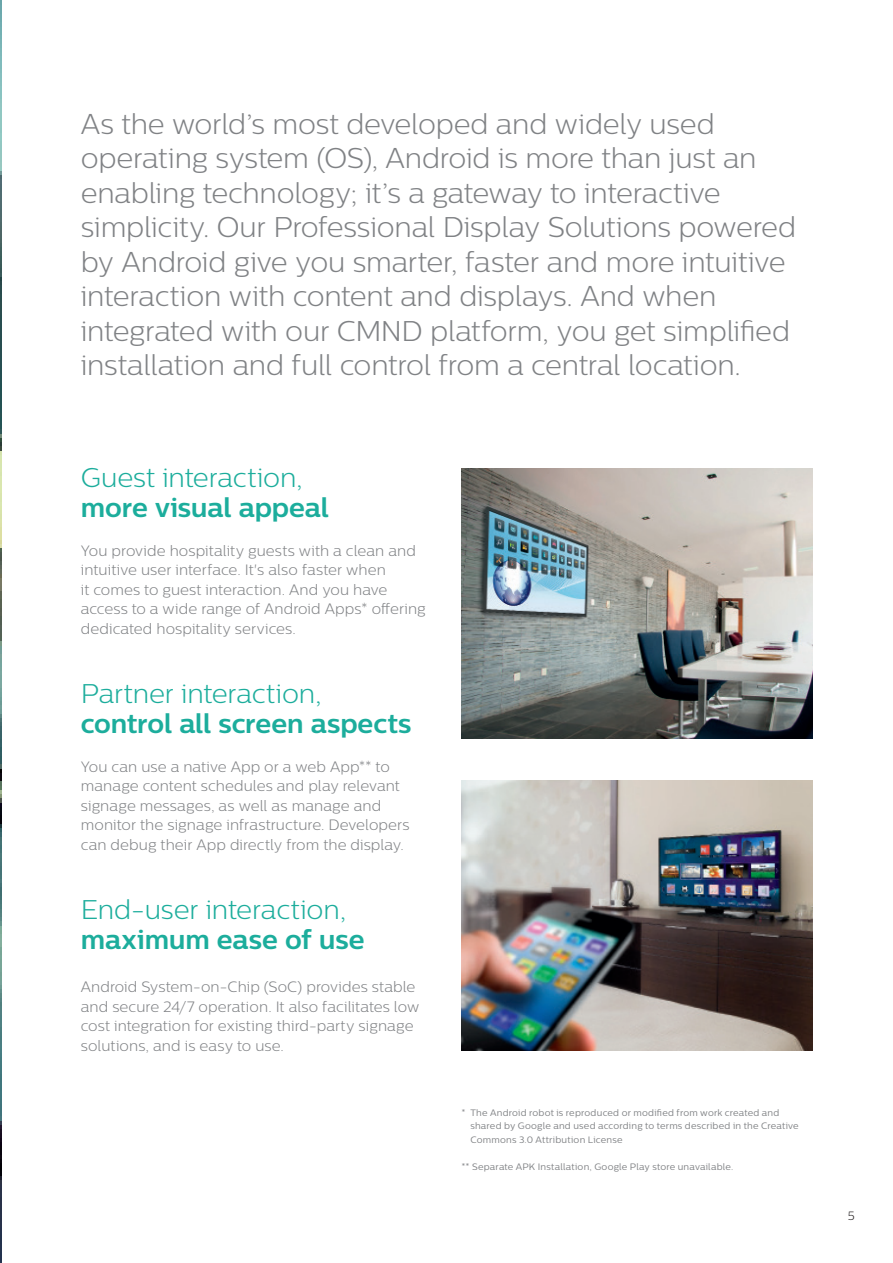
<style>
.page{position:relative;width:893px;height:1263px;background:#fff}
.page>*{position:absolute;margin:0;border:0;box-sizing:border-box;transform-origin:0 0}
.Intro{font:300 28.5px/34.5px "Centrale Sans";letter-spacing:-.01em;color:#808285}
.Body_Copy_Intro{font:300 27px "Centrale Sans";letter-spacing:-.005em;color:#1cad9c}
.Body_Copy_Intro-2{font:700 27px "Centrale Sans";letter-spacing:-.005em;color:#1cad9c}
.Body_Copy_Intro-3{font:300 15px/19.5px "Centrale Sans";letter-spacing:.005em;color:#808285}
.t1{font:300 12px "Centrale Sans";color:#231f20}
.t2{font:9.3px/13.5px "Centrale Sans";letter-spacing:.025em;color:#808285}
</style>
<div class="page">
<img style="left:0;top:0;width:1px;height:1263px">
<img style="left:461px;top:781px;width:351px;height:269px">
<img style="left:461px;top:468px;width:351px;height:270px">
<p class="Intro" style="left:81px;top:106px;width:717px">As the world’s most developed and widely used operating system (OS), Android is more than just an enabling technology; it’s a gateway to interactive simplicity. Our Professional Display Solutions powered by Android give you smarter, faster and more intuitive interaction with content and displays. And when integrated with our CMND platform, you get simplified installation and full control from a central location.</p>
<p class="Body_Copy_Intro" style="left:81px;top:462px;width:224px">Guest interaction,</p>
<p class="Body_Copy_Intro-2" style="left:81px;top:491px;width:250px">more visual appeal</p>
<p class="Body_Copy_Intro-3" style="left:81px;top:540px;width:346px">You provide hospitality guests with a clean and intuitive user interface. It's also faster when<br>it comes to guest interaction. And you have access to a wide range of Android Apps* offering dedicated hospitality services.</p>
<p class="Body_Copy_Intro" style="left:81px;top:678px;width:242px">Partner interaction,</p>
<p class="Body_Copy_Intro-2" style="left:81px;top:707px;width:332px">control all screen aspects</p>
<p class="Body_Copy_Intro-3" style="left:81px;top:756px;width:330px">You can use a native App or a web App** to manage content schedules and play relevant signage messages, as well as manage and monitor the signage infrastructure. Developers can debug their App directly from the display.</p>
<p class="Body_Copy_Intro" style="left:81px;top:894px;width:267px">End-user interaction,</p>
<p class="Body_Copy_Intro-2" style="left:81px;top:923px;width:285px">maximum ease of use</p>
<p class="Body_Copy_Intro-3" style="left:81px;top:977px;width:340px">Android System-on-Chip (SoC) provides stable and secure 24/7 operation. It also facilitates low cost integration for existing third-party signage solutions, and is easy to use.</p>
<p class="t2" style="left:470px;top:1106px;width:330px;text-indent:-9px">* The Android robot is reproduced or modified from work created and shared by Google and used according to terms described in the Creative<br>Commons 3.0 Attribution License</p>
<p class="t2" style="left:461px;top:1160px;width:273px">** Separate APK Installation, Google Play store unavailable.</p>
<p class="t1" style="left:848px;top:1209px;width:8px">5</p>
</div>
